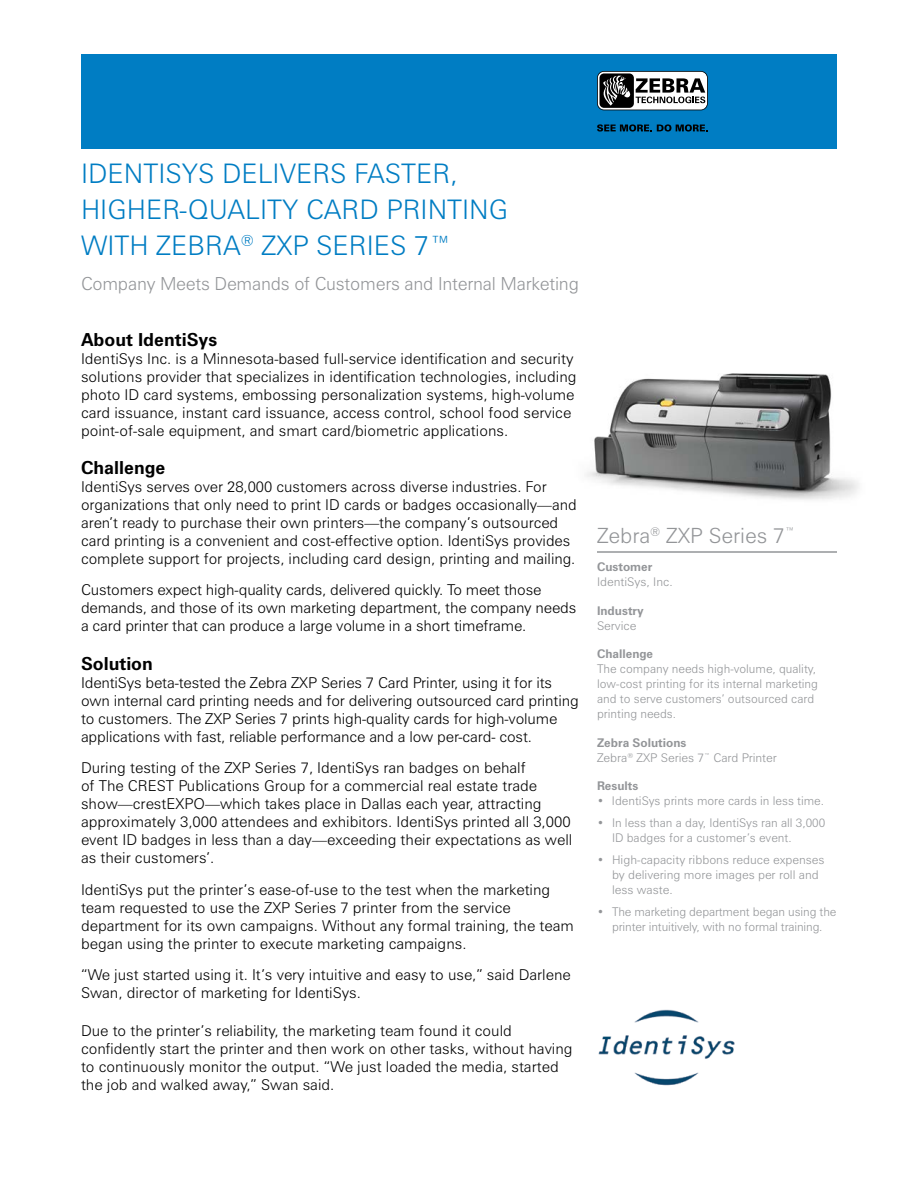
<style>
.page{position:relative;width:918px;height:1188px;background:#fff}
.page>*{position:absolute;margin:0;border:0;box-sizing:border-box;transform-origin:0 0}
.t1{font:300 27px/36px "Zurich BT";color:#007dc3}
.t2{font:300 21px "Zurich BT";color:#939598}
.t3{font:300 18px "Zurich BT";letter-spacing:-.01em;color:#939598}
.t4{font:700 18px "Zurich BT";color:#000}
.t5{font:300 15px/18px "Zurich BT";color:#000}
.t6{font:300 12px/15px "Zurich BT";color:#939598}
.t7{font:700 12px "Zurich BT";color:#939598}
.s1{font-weight:700}
</style>
<div class="page">
<img style="left:586px;top:373px;width:273px;height:127px">
<div style="left:81px;top:54px;width:756px;height:94px;background:#007dc3"></div>
<svg style="left:597px;top:124px;width:111px;height:8px"></svg>
<svg style="left:597px;top:71px;width:111px;height:39px;background:#8b8c8d"></svg>
<hr style="left:597px;top:551px;width:240px;height:2px;background:#939598">
<img style="left:598px;top:1009px;width:137px;height:77px">
<h1 class="t1" style="left:81px;top:155px;width:429px">IdentiSys D elivers Faster,<br>Hi gh er-Quality Card Pri nti ng with Zebra<sup>®</sup> ZXP Seri es 7™</h1>
<p class="t3" style="left:81px;top:272px;width:500px">Company Meets Demands of Customers and Internal Marketing</p>
<p class="t4" style="left:81px;top:328px;width:138px">About IdentiSys</p>
<p class="t5" style="left:81px;top:349px;width:497px">IdentiSys Inc. is a Minnesota-based full-service identification and security solutions provider that specializes in identification technologies, including photo ID card systems, embossing personalization systems, high-volume card issuance, instant card issuance, access control, school food service point-of-sale equipment, and smart card/biometric applications.</p>
<p class="t4" style="left:81px;top:457px;width:86px">Challenge</p>
<p class="t5" style="left:81px;top:477px;width:497px">IdentiSys serves over 28,000 customers across diverse industries. For organizations that only need to print ID cards or badges occasionally—and aren’t ready to purchase their own printers—the company’s outsourced card printing is a convenient and cost-effective option. IdentiSys provides complete support for projects, including card design, printing and mailing.</p>
<p class="t5" style="left:81px;top:581px;width:497px">Customers expect high-quality cards, delivered quickly. To meet those demands, and those of its own marketing department, the company needs a card printer that can produce a large volume in a short timeframe.</p>
<p class="t4" style="left:81px;top:652px;width:73px">Solution</p>
<p class="t5" style="left:81px;top:673px;width:499px">IdentiSys beta-tested the Zebra ZXP Series 7 Card Printer, using it for its own internal card printing needs and for delivering outsourced card printing to customers. The ZXP Series 7 prints high-quality cards for high-volume applications with fast, reliable performance and a low per-card- cost.</p>
<p class="t5" style="left:81px;top:759px;width:493px">During testing of the ZXP Series 7, IdentiSys ran badges on behalf<br>of The CREST Publications Group for a commercial real estate trade show—crestEXPO—which takes place in Dallas each year, attracting approximately 3,000 attendees and exhibitors. IdentiSys printed all 3,000 event ID badges in less than a day—exceeding their expectations as well as their customers’.</p>
<p class="t5" style="left:81px;top:880px;width:494px">IdentiSys put the printer’s ease-of-use to the test when the marketing team requested to use the ZXP Series 7 printer from the service department for its own campaigns. Without any formal training, the team began using the printer to execute marketing campaigns.</p>
<p class="t5" style="left:81px;top:966px;width:491px">“We just started using it. It’s very intuitive and easy to use,” said Darlene<br>Swan, director of marketing for IdentiSys.</p>
<p class="t5" style="left:81px;top:1022px;width:493px">Due to the printer’s reliability, the marketing team found it could confidently start the printer and then work on other tasks, without having to continuously monitor the output. “We just loaded the media, started the job and walked away,” Swan said.</p>
<h2 class="t2" style="left:597px;top:523px;width:199px">Zebra<sup>®</sup> ZXP Series 7<sup>™</sup></h2>
<p class="t7" style="left:597px;top:560px;width:57px">Customer</p>
<p class="t6" style="left:597px;top:574px;width:77px">IdentiSys, Inc.</p>
<p class="t7" style="left:597px;top:603px;width:48px">Industry</p>
<p class="t6" style="left:597px;top:618px;width:41px">Service</p>
<p class="t7" style="left:597px;top:647px;width:58px">Challenge</p>
<p class="t6" style="left:597px;top:661px;width:223px">The company needs high-volume, quality, low-cost printing for its internal marketing and to serve customers’ outsourced card printing needs.</p>
<p class="t6" style="left:597px;top:735px;width:181px"><span class="s1">Zebra Solutions<br></span>Zebra<sup>®</sup> ZXP Series 7<sup>™</sup> Card Printer</p>
<p class="t7" style="left:597px;top:779px;width:43px">Results</p>
<p class="t6" style="left:597px;top:793px;width:229px">• IdentiSys prints more cards in less time.</p>
<p class="t6" style="left:612px;top:815px;width:215px;text-indent:-15px">• In less than a day, IdentiSys ran all 3,000<br>ID badges for a customer’s event.</p>
<p class="t6" style="left:612px;top:852px;width:214px;text-indent:-15px">• High-capacity ribbons reduce expenses by delivering more images per roll and less waste.</p>
<p class="t6" style="left:597px;top:904px;width:241px;text-align:center">• The marketing department began using the printer intuitively, with no formal training.</p>
</div>
